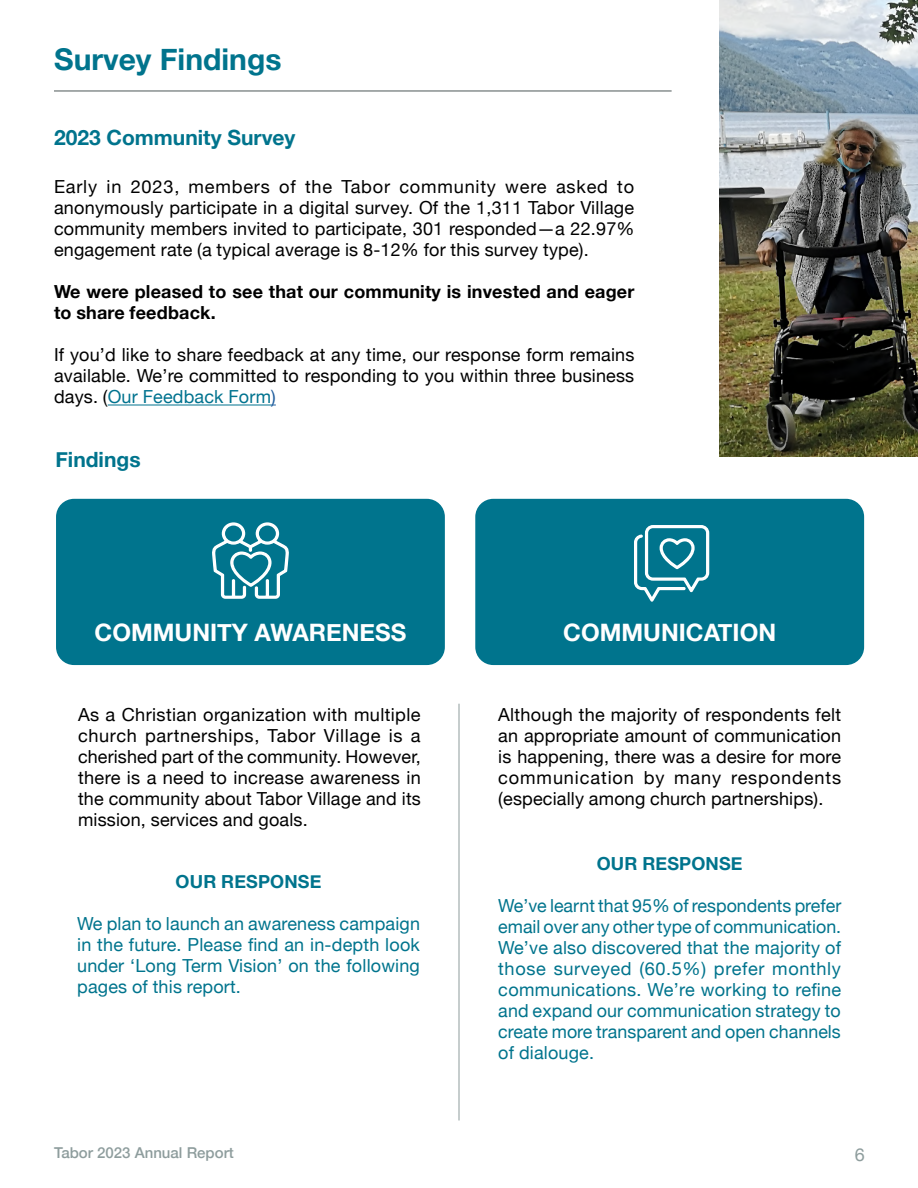
<style>
.page{position:relative;width:918px;height:1188px;background:#fff}
.page>*{position:absolute;margin:0;border:0;box-sizing:border-box;transform-origin:0 0}
.t1{font:700 30px "Helvetica Neue";color:#00748d}
.t2{font:700 24px "Helvetica Neue";color:#fff}
.t3{font:700 21px "Helvetica Neue";color:#00748d}
.t4{font:18px/21px "Helvetica Neue";letter-spacing:.01em;color:#000;text-align:justify}
.t5{font:18px/21px "Helvetica Neue";letter-spacing:.01em;color:#00748d;text-align:justify}
.t6{font:700 18px/21px "Helvetica Neue";letter-spacing:.01em;color:#000}
.t7{font:700 18px "Helvetica Neue";letter-spacing:.01em;color:#00748d}
.t8{font:18px "Helvetica Neue";color:#8e9d9d}
.t9{font:500 15px "Helvetica Neue";color:#8e9d9d}
.s1{color:#00738f}
.s2{color:#215e9e}
</style>
<div class="page">
<hr style="left:54px;top:91px;width:618px;height:1px;background:#4c5758">
<hr style="left:108px;top:405px;width:163px;height:1px;background:#00738f">
<hr style="left:459px;top:704px;width:1px;height:416px;background:#8e9d9d">
<img style="left:719px;top:0;width:199px;height:457px">
<div style="left:475px;top:499px;width:389px;height:166px;background:#00748d;border-radius:18px"></div>
<svg style="left:634px;top:525px;width:76px;height:77px"></svg>
<div style="left:56px;top:499px;width:389px;height:166px;background:#00748d;border-radius:18px"></div>
<svg style="left:212px;top:498px;width:78px;height:168px"></svg>
<h1 class="t1" style="left:54px;top:36px;width:229px">Survey Findings</h1>
<p class="t3" style="left:54px;top:121px;width:243px">2023 Community Survey</p>
<p class="t4" style="left:54px;top:177px;width:582px">Early in 2023, members of the Tabor community were asked to anonymously participate in a digital survey. Of the 1,311 Tabor Village community members invited to participate, 301 responded—a 22.97% engagement rate (a typical average is 8-12% for this survey type).</p>
<p class="t6" style="left:54px;top:282px;width:582px">We were pleased to see that our community is invested and eager to share feedback.</p>
<p class="t4" style="left:54px;top:345px;width:582px">If you’d like to share feedback at any time, our response form remains available. We’re committed to responding to you within three business days. (<span class="s1">Our Feedback Form</span><span class="s2">)</span></p>
<p class="t3" style="left:56px;top:443px;width:87px">Findings</p>
<h2 class="t2" style="left:95px;top:613px;width:313px">COMMUNITY AWARENESS</h2>
<h2 class="t2" style="left:563px;top:613px;width:214px">COMMUNICATION</h2>
<p class="t4" style="left:78px;top:705px;width:344px">As a Christian organization with multiple church partnerships, Tabor Village is a cherished part of the community. However, there is a need to increase awareness in the community about Tabor Village and its mission, services and goals.</p>
<p class="t7" style="left:176px;top:868px;width:147px">OUR RESPONSE</p>
<p class="t5" style="left:77px;top:914px;width:344px">We plan to launch an awareness campaign in the future. Please find an in-depth look under ‘Long Term Vision’ on the following pages of this report.</p>
<p class="t4" style="left:498px;top:705px;width:344px">Although the majority of respondents felt an appropriate amount of communication is happening, there was a desire for more communication by many respondents (especially among church partnerships).</p>
<p class="t7" style="left:597px;top:850px;width:147px">OUR RESPONSE</p>
<p class="t5" style="left:498px;top:896px;width:345px">We’ve learnt that 95% of respondents prefer email over any other type of communication.<br>We’ve also discovered that the majority of those surveyed (60.5%) prefer monthly communications. We’re working to refine and expand our communication strategy to create more transparent and open channels of dialouge.</p>
<p class="t9" style="left:54px;top:1141px;width:181px">Tabor 2023 Annual Report</p>
<p class="t8" style="left:855px;top:1142px;width:12px">6</p>
</div>
